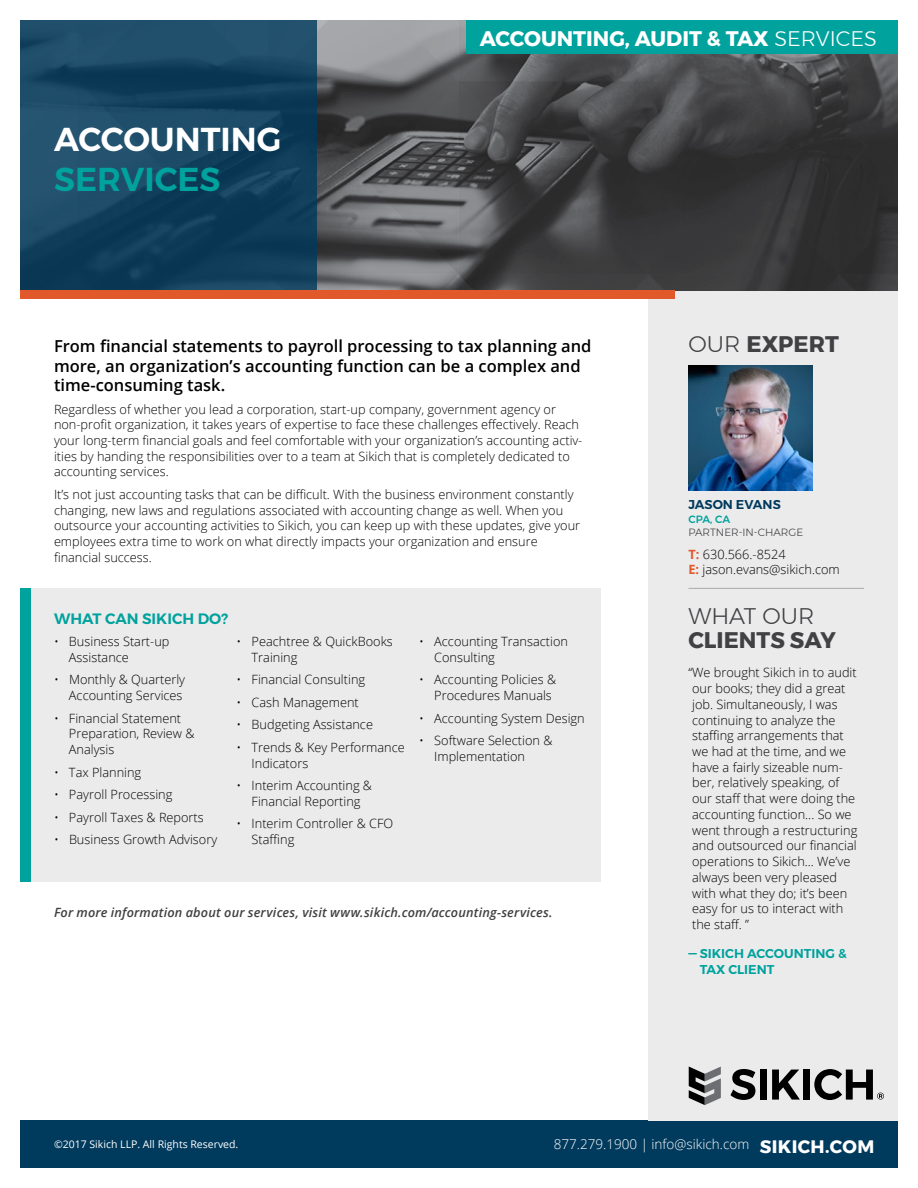
<style>
.page{position:relative;width:918px;height:1188px;background:#fff}
.page>*{position:absolute;margin:0;border:0;box-sizing:border-box;transform-origin:0 0}
.t1{font:600 33px "Montserrat";color:#fff}
.t2{font:600 33px "Montserrat";color:#00a29d}
.t3{font:700 22.5px "Montserrat";color:#414042}
.t4{font:300 22.5px "Montserrat";color:#414042}
.t5{font:700 21px "Montserrat";color:#fff}
.t6{font:600 16.5px/19.5px "Open Sans";color:#000}
.t7{font:600 15px "Montserrat";color:#00a29d}
.t8{font:300 13.5px "Open Sans";color:#fff}
.t9{font:300 12.75px/15.8px "Open Sans";color:#000}
.t10{font:italic 600 12.75px "Open Sans";letter-spacing:.015em;color:#414042}
.t11{font:600 12.75px/15.8px "Montserrat";color:#00a29d}
.t12{font:600 12.75px "Montserrat";color:#003a5d}
.t13{font:10.5px "Open Sans";color:#fff}
.t14{font:300 10.5px "Montserrat";color:#414042}
.t15{font:500 10.5px "Montserrat";color:#00a29d}
.s1{font-weight:300}
.s2{font-weight:700;color:#e1582a}
.s3{font-family:"Montserrat";font-weight:700;font-size:18px}
</style>
<div class="page">
<div style="left:20px;top:1120px;width:878px;height:48px;background:#003a5d"></div>
<div style="left:648px;top:290px;width:250px;height:830px;background:#ebebec"></div>
<svg style="left:730px;top:1069px;width:25px;height:31px"></svg>
<div style="left:760px;top:1070px;width:7px;height:30px;background:#000"></div>
<svg style="left:772px;top:1070px;width:28px;height:30px"></svg>
<div style="left:803px;top:1070px;width:7px;height:30px;background:#000"></div>
<svg style="left:814px;top:1069px;width:70px;height:31px"></svg>
<svg style="left:689px;top:1067px;width:32px;height:38px"></svg>
<img style="left:317px;top:20px;width:581px;height:270px">
<svg style="left:20px;top:20px;width:297px;height:270px;background:#154460"></svg>
<div style="left:466px;top:20px;width:431px;height:34px;background:#00a29d"></div>
<div style="left:20px;top:290px;width:655px;height:9px;background:#e1582a"></div>
<div style="left:20px;top:588px;width:581px;height:293px;background:#ebebec"></div>
<div style="left:20px;top:588px;width:11px;height:293px;background:#00a29d"></div>
<hr style="left:688px;top:588px;width:176px;height:1px;background:#a7a9ac">
<img style="left:688px;top:366px;width:125px;height:124px">
<h1 class="t1" style="left:54px;top:114px;width:229px">ACCOUNTING</h1>
<h1 class="t2" style="left:54px;top:153px;width:168px">SERVICES</h1>
<h3 class="t5" style="left:480px;top:21px;width:399px">ACCOUNTING, AUDIT &amp; TAX <span class="s1">SERVICES</span></h3>
<p class="t6" style="left:54px;top:336px;width:539px">From financial statements to payroll processing to tax planning and more, an organization’s accounting function can be a complex and time-consuming task.</p>
<p class="t9" style="left:54px;top:401px;width:530px">Regardless of whether you lead a corporation, start-up company, government agency or non-profit organization, it takes years of expertise to face these challenges effectively. Reach your long-term financial goals and feel comfortable with your organization’s accounting activ&shy;ities by handing the responsibilities over to a team at Sikich that is completely dedicated to accounting services.</p>
<p class="t9" style="left:54px;top:486px;width:528px">It’s not just accounting tasks that can be difficult. With the business environment constantly changing, new laws and regulations associated with accounting change as well. When you outsource your accounting activities to Sikich, you can keep up with these updates, give your employees extra time to work on what directly impacts your organization and ensure financial success.</p>
<p class="t7" style="left:54px;top:606px;width:176px">WHAT CAN SIKICH DO?</p>
<p class="t9" style="left:69px;top:633px;width:102px;text-indent:-15px">• Business Start-up<br>Assistance</p>
<p class="t9" style="left:54px;top:672px;width:133px;text-align:right">• Monthly &amp; Quarterly<br>Accounting Services</p>
<p class="t9" style="left:69px;top:710px;width:127px;text-indent:-15px">• Financial Statement<br>Preparation, Review &amp;<br>Analysis</p>
<p class="t9" style="left:54px;top:764px;width:89px">• Tax Planning</p>
<p class="t9" style="left:54px;top:786px;width:120px">• Payroll Processing</p>
<p class="t9" style="left:54px;top:809px;width:151px">• Payroll Taxes &amp; Reports</p>
<p class="t9" style="left:54px;top:831px;width:165px">• Business Growth Advisory</p>
<p class="t9" style="left:252px;top:633px;width:143px;text-indent:-15px">• Peachtree &amp; QuickBooks<br>Training</p>
<p class="t9" style="left:237px;top:672px;width:130px">• Financial Consulting</p>
<p class="t9" style="left:237px;top:694px;width:124px">• Cash Management</p>
<p class="t9" style="left:237px;top:717px;width:138px">• Budgeting Assistance</p>
<p class="t9" style="left:252px;top:739px;width:155px;text-indent:-15px">• Trends &amp; Key Performance<br>Indicators</p>
<p class="t9" style="left:237px;top:777px;width:137px;text-align:center">• Interim Accounting &amp;<br>Financial Reporting</p>
<p class="t9" style="left:252px;top:816px;width:143px;text-indent:-15px">• Interim Controller &amp; CFO<br>Staffing</p>
<p class="t9" style="left:434px;top:633px;width:135px;text-indent:-15px">• Accounting Transaction<br>Consulting</p>
<p class="t9" style="left:434px;top:672px;width:123px;text-indent:-15px">• Accounting Policies &amp;<br>Procedures Manuals</p>
<p class="t9" style="left:419px;top:710px;width:167px">• Accounting System Design</p>
<p class="t9" style="left:434px;top:732px;width:120px;text-indent:-15px">• Software Selection &amp;<br>Implementation</p>
<p class="t10" style="left:54px;top:904px;width:500px">For more information about our services, visit www.sikich.com/accounting-services.</p>
<h2 class="t3" style="left:688px;top:326px;width:152px"><span class="s1">OUR</span> EXPERT</h2>
<p class="t12" style="left:689px;top:495px;width:94px">JASON EVANS</p>
<p class="t15" style="left:688px;top:511px;width:43px">CPA, CA</p>
<p class="t14" style="left:688px;top:525px;width:116px">PARTNER-IN-CHARGE</p>
<p class="t9" style="left:688px;top:546px;width:153px"><span class="s2">T:</span> 630.566.-8524<br><span class="s2">E:</span> jason.evans@sikich.com</p>
<h2 class="t4" style="left:688px;top:599px;width:127px">WHAT OUR</h2>
<h2 class="t3" style="left:688px;top:622px;width:149px">CLIENTS SAY</h2>
<p class="t9" style="left:688px;top:664px;width:171px">“We brought Sikich in to audit our books; they did a great job. Simultaneously, I was continuing to analyze the staffing arrangements that we had at the time, and we have a fairly sizeable num&shy;ber, relatively speaking, of our staff that were doing the accounting function... So we went through a restructuring and outsourced our financial operations to Sikich... We’ve always been very pleased with what they do; it’s been easy for us to interact with the staff. ”</p>
<p class="t11" style="left:700px;top:946px;width:148px;text-indent:-11px">— SIKICH ACCOUNTING &amp;<br>TAX CLIENT</p>
<p class="t13" style="left:54px;top:1137px;width:186px">©2017 Sikich LLP. All Rights Reserved.</p>
<p class="t8" style="left:554px;top:1135px;width:322px">877.279.1900 | info@sikich.com <span class="s3">SIKICH.COM</span></p>
</div>
